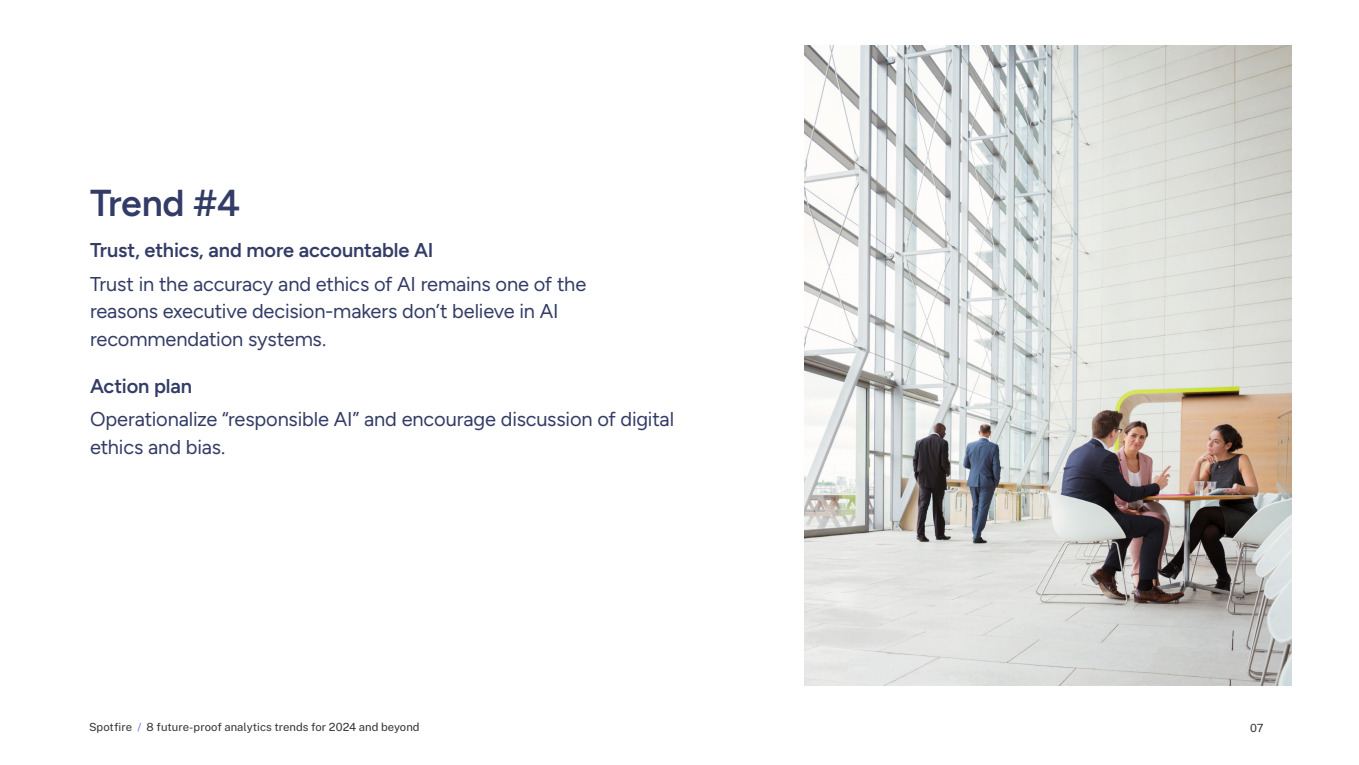
<style>
.page{position:relative;width:1359px;height:765px;background:#fff}
.page>*{position:absolute;margin:0;border:0;box-sizing:border-box;transform-origin:0 0}
.t1{font:600 37.5px "Figtree";letter-spacing:-.01em;color:#333c66}
.t2{font:20px/27.5px "Figtree";letter-spacing:-.01em;color:#333c66}
.t3{font:600 20px "Figtree";letter-spacing:-.005em;color:#333c66}
.t4{font:11.25px "Public Sans";color:#313336}
.s1{color:#5d6efa}
</style>
<div class="page">
<img style="left:804px;top:46px;width:487px;height:640px">
<h1 class="t1" style="left:90px;top:180px;width:152px">Trend #4</h1>
<p class="t3" style="left:90px;top:239px;width:345px">Trust, ethics, and more accountable AI</p>
<p class="t2" style="left:90px;top:270px;width:498px">Trust in the accuracy and ethics of AI remains one of the reasons executive decision-makers don’t believe in AI recommendation systems.</p>
<p class="t3" style="left:90px;top:374px;width:104px">Action plan</p>
<p class="t2" style="left:90px;top:406px;width:586px">Operationalize “responsible AI” and encourage discussion of digital ethics and bias.</p>
<p class="t4" style="left:89px;top:719px;width:332px">Spotfire <span class="s1">/</span> 8 future-proof analytics trends for 2024 and beyond</p>
<p class="t4" style="left:1250px;top:721px;width:15px">07</p>
</div>
